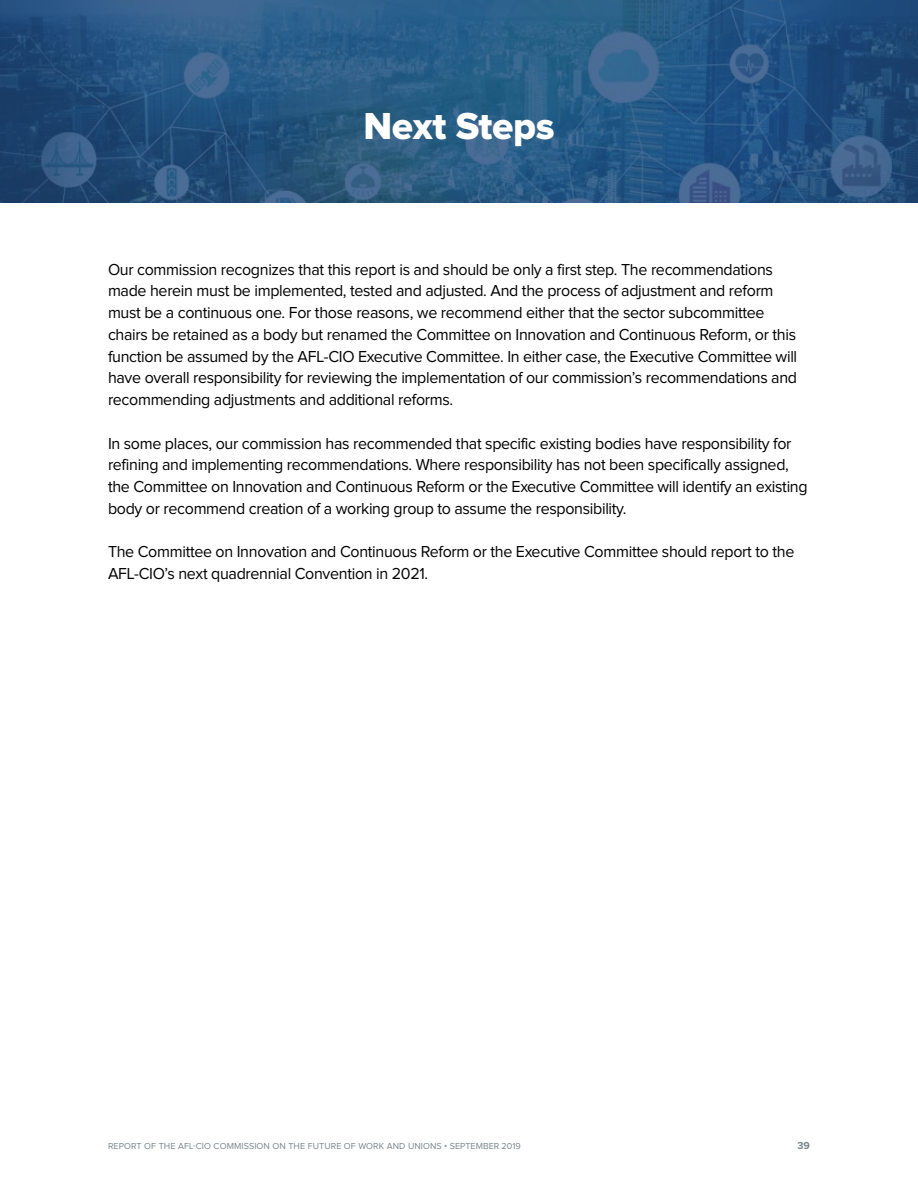
<style>
.page{position:relative;width:918px;height:1188px;background:#fff}
.page>*{position:absolute;margin:0;border:0;box-sizing:border-box;transform-origin:0 0}
.t1{font:39px "Proxima Nova Extrabld";letter-spacing:-.01em;color:#fff}
.t2{font:16.5px/21.8px "Proxima Nova";letter-spacing:-.02em;color:#000}
.t3{font:700 10.5px "Proxima Nova";color:#7b868c}
.t4{font:9px "Proxima Nova";letter-spacing:.01em;color:#7b868c}
</style>
<div class="page">
<svg style="left:0;top:0;width:918px;height:202px;background:#275682"></svg>
<h1 class="t1" style="left:363px;top:103px;width:193px">Next Steps</h1>
<p class="t2" style="left:108px;top:259px;width:691px">Our commission recognizes that this report is and should be only a first step. The recommendations made herein must be implemented, tested and adjusted. And the process of adjustment and reform must be a continuous one. For those reasons, we recommend either that the sector subcommittee chairs be retained as a body but renamed the Committee on Innovation and Continuous Reform, or this function be assumed by the AFL-CIO Executive Committee. In either case, the Executive Committee will have overall responsibility for reviewing the implementation of our commission’s recommendations and recommending adjustments and additional reforms.</p>
<p class="t2" style="left:108px;top:433px;width:701px">In some places, our commission has recommended that specific existing bodies have responsibility for refining and implementing recommendations. Where responsibility has not been specifically assigned, the Committee on Innovation and Continuous Reform or the Executive Committee will identify an existing body or recommend creation of a working group to assume the responsibility.</p>
<p class="t2" style="left:108px;top:541px;width:688px">The Committee on Innovation and Continuous Reform or the Executive Committee should report to the<br>AFL-CIO’s next quadrennial Convention in 2021.</p>
<p class="t4" style="left:108px;top:1141px;width:414px">REPORT OF THE AFL-CIO COMMISSION ON THE FUTURE OF WORK AND UNIONS • SEPTEMBER 2019</p>
<p class="t3" style="left:797px;top:1140px;width:14px">39</p>
</div>
